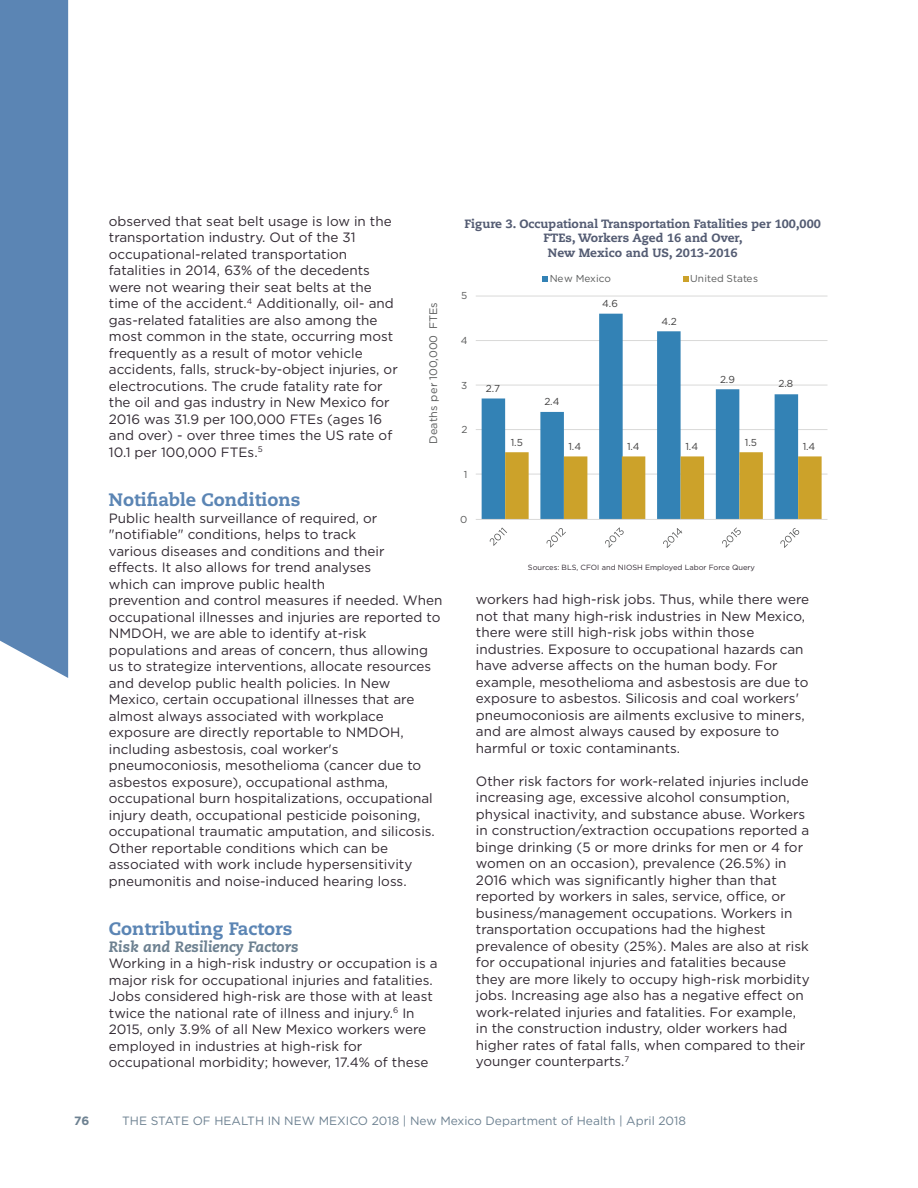
<style>
.page{position:relative;width:918px;height:1188px;background:#fff}
.page>*{position:absolute;margin:0;border:0;box-sizing:border-box;transform-origin:0 0}
.t1{font:800 18px "Caecilia LT Std";color:#5b85b4}
.t2{font:italic 800 15px "Caecilia LT Std";color:#6d8191}
.t3{font:13.5px/16.5px "Gotham";color:#312932}
.t4{font:800 12px/14.4px "Caecilia LT Std";color:#545c73;text-align:center}
.t5{font:12px "Gotham";color:#6d8191}
.t6{font:700 12px "Gotham";color:#6d8191}
.t7{font:10.95px "Gotham";letter-spacing:.01em;color:#595a5a}
.t8{font:10.05px "Gotham";color:#414040}
.t9{font:10.05px "Gotham";letter-spacing:.005em;color:#595a5a}
.t10{font:7.5px "Gotham";color:#312932}
</style>
<div class="page">
<div style="left:0;top:0;width:68px;height:678px;background:#5b85b4"></div>
<hr style="left:476px;top:296px;width:352px;height:1px;background:#d9d9d8">
<hr style="left:476px;top:340px;width:352px;height:1px;background:#d9d9d8">
<hr style="left:476px;top:385px;width:352px;height:1px;background:#d9d9d8">
<hr style="left:476px;top:429px;width:352px;height:1px;background:#d9d9d8">
<hr style="left:476px;top:474px;width:352px;height:1px;background:#d9d9d8">
<svg style="left:482px;top:314px;width:316px;height:205px"></svg>
<svg style="left:505px;top:452px;width:317px;height:67px"></svg>
<hr style="left:476px;top:519px;width:352px;height:1px;background:#d9d9d8">
<svg style="left:490px;top:527px;width:17px;height:19px"></svg>
<svg style="left:547px;top:528px;width:19px;height:20px"></svg>
<svg style="left:605px;top:527px;width:19px;height:21px"></svg>
<svg style="left:663px;top:528px;width:19px;height:20px"></svg>
<svg style="left:722px;top:527px;width:19px;height:21px"></svg>
<svg style="left:780px;top:528px;width:19px;height:20px"></svg>
<svg style="left:543px;top:276px;width:5px;height:5px"></svg>
<svg style="left:683px;top:276px;width:5px;height:5px"></svg>
<p class="t3" style="left:109px;top:213px;width:290px">observed that seat belt usage is low in the transportation industry. Out of the 31 occupational-related transportation fatalities in 2014, 63% of the decedents were not wearing their seat belts at the time of the accident.<sup>4</sup> Additionally, oil- and gas-related fatalities are also among the most common in the state, occurring most frequently as a result of motor vehicle accidents, falls, struck-by-object injuries, or electrocutions. The crude fatality rate for the oil and gas industry in New Mexico for 2016 was 31.9 per 100,000 FTEs (ages 16 and over) - over three times the US rate of 10.1 per 100,000 FTEs.<sup>5</sup></p>
<h1 class="t1" style="left:109px;top:493px;width:193px">Notifiable Conditions</h1>
<p class="t3" style="left:109px;top:510px;width:335px">Public health surveillance of required, or "notifiable" conditions, helps to track<br>various diseases and conditions and their<br>effects. It also allows for trend analyses<br>which can improve public health<br>prevention and control measures if needed. When occupational illnesses and injuries are reported to NMDOH, we are able to identify at-risk populations and areas of concern, thus allowing us to strategize interventions, allocate resources and develop public health policies. In New Mexico, certain occupational illnesses that are almost always associated with workplace exposure are directly reportable to NMDOH, including asbestosis, coal worker's pneumoconiosis, mesothelioma (cancer due to asbestos exposure), occupational asthma, occupational burn hospitalizations, occupational injury death, occupational pesticide poisoning, occupational traumatic amputation, and silicosis.<br>Other reportable conditions which can be associated with work include hypersensitivity pneumonitis and noise-induced hearing loss.</p>
<h1 class="t1" style="left:109px;top:922px;width:185px">Contributing Factors</h1>
<p class="t2" style="left:109px;top:940px;width:191px">Risk and Resiliency Factors</p>
<p class="t3" style="left:109px;top:955px;width:330px">Working in a high-risk industry or occupation is a major risk for occupational injuries and fatalities.<br>Jobs considered high-risk are those with at least twice the national rate of illness and injury.<sup>6</sup> In 2015, only 3.9% of all New Mexico workers were employed in industries at high-risk for occupational morbidity; however, 17.4% of these</p>
<p class="t7" style="left:427px;top:444px;width:143px;rotate:-90deg">Deaths per 100,000 FTEs</p>
<p class="t4" style="left:465px;top:218px;width:358px">Figure 3. Occupational Transportation Fatalities per 100,000<br>FTEs, Workers Aged 16 and Over,<br>New Mexico and US, 2013-2016</p>
<p class="t9" style="left:461px;top:290px;width:8px">5</p>
<p class="t9" style="left:461px;top:335px;width:8px">4</p>
<p class="t9" style="left:461px;top:380px;width:8px">3</p>
<p class="t9" style="left:461px;top:424px;width:8px">2</p>
<p class="t9" style="left:464px;top:469px;width:5px">1</p>
<p class="t9" style="left:460px;top:514px;width:9px">0</p>
<p class="t8" style="left:486px;top:383px;width:16px">2.7</p>
<p class="t8" style="left:511px;top:436px;width:14px">1.5</p>
<p class="t9" style="left:550px;top:273px;width:63px">New Mexico</p>
<p class="t9" style="left:690px;top:273px;width:69px">United States</p>
<p class="t8" style="left:602px;top:298px;width:17px">4.6</p>
<p class="t8" style="left:661px;top:316px;width:17px">4.2</p>
<p class="t8" style="left:544px;top:396px;width:17px">2.4</p>
<p class="t8" style="left:569px;top:441px;width:14px">1.4</p>
<p class="t8" style="left:627px;top:441px;width:14px">1.4</p>
<p class="t8" style="left:686px;top:441px;width:14px">1.4</p>
<p class="t8" style="left:720px;top:374px;width:16px">2.9</p>
<p class="t8" style="left:745px;top:436px;width:14px">1.5</p>
<p class="t8" style="left:779px;top:378px;width:16px">2.8</p>
<p class="t8" style="left:803px;top:441px;width:14px">1.4</p>
<p class="t10" style="left:528px;top:563px;width:229px">Sources: BLS, CFOI and NIOSH Employed Labor Force Query</p>
<p class="t3" style="left:476px;top:591px;width:335px">workers had high-risk jobs. Thus, while there were not that many high-risk industries in New Mexico, there were still high-risk jobs within those industries. Exposure to occupational hazards can have adverse affects on the human body. For example, mesothelioma and asbestosis are due to exposure to asbestos. Silicosis and coal workers' pneumoconiosis are ailments exclusive to miners, and are almost always caused by exposure to harmful or toxic contaminants.</p>
<p class="t3" style="left:476px;top:772px;width:335px">Other risk factors for work-related injuries include increasing age, excessive alcohol consumption, physical inactivity, and substance abuse. Workers in construction/extraction occupations reported a binge drinking (5 or more drinks for men or 4 for women on an occasion), prevalence (26.5%) in 2016 which was significantly higher than that reported by workers in sales, service, office, or business/management occupations. Workers in transportation occupations had the highest prevalence of obesity (25%). Males are also at risk for occupational injuries and fatalities because they are more likely to occupy high-risk morbidity jobs. Increasing age also has a negative effect on work-related injuries and fatalities. For example, in the construction industry, older workers had higher rates of fatal falls, when compared to their younger counterparts.<sup>7</sup></p>
<p class="t6" style="left:74px;top:1114px;width:17px">76</p>
<p class="t5" style="left:122px;top:1114px;width:565px">THE STATE OF HEALTH IN NEW MEXICO 2018 | New Mexico Department of Health | April 2018</p>
</div>
